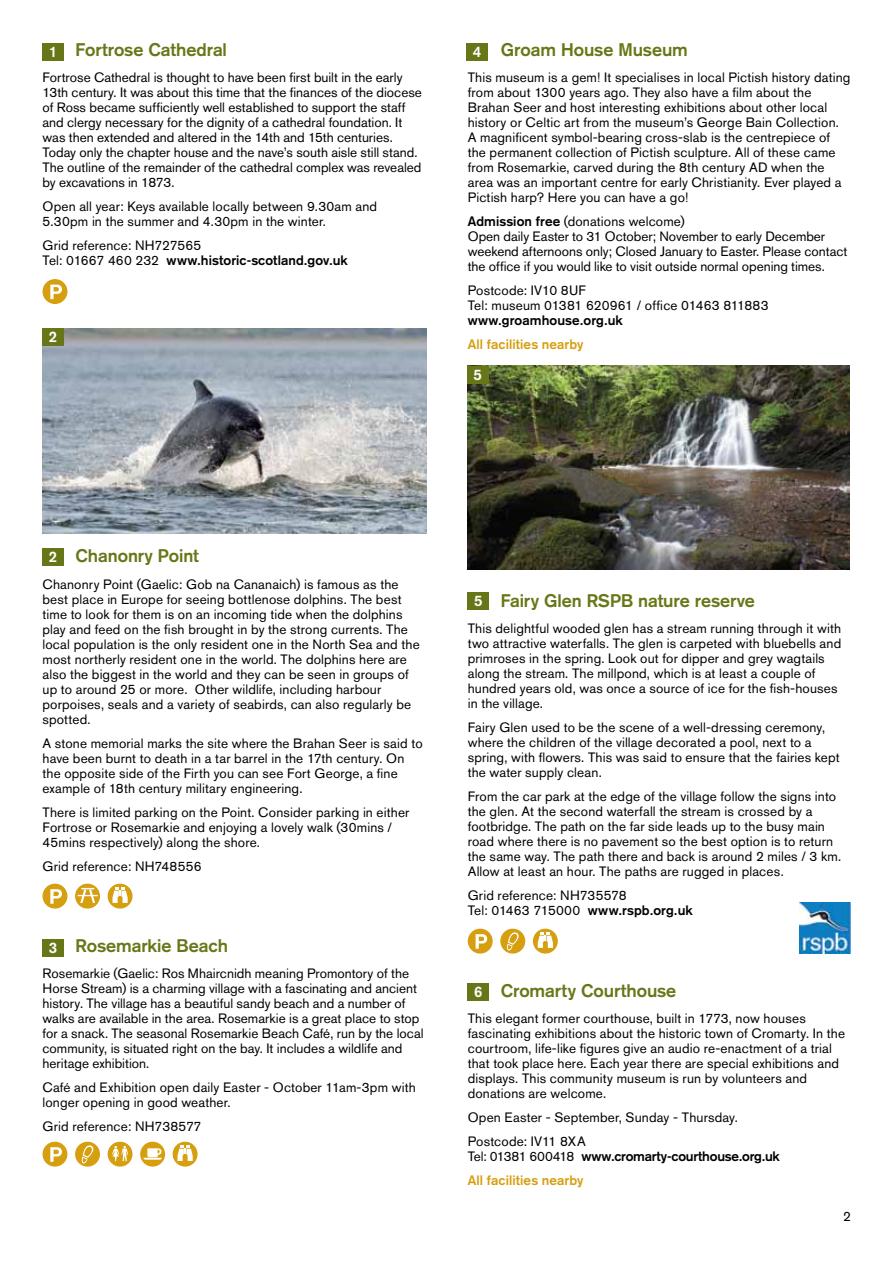
<style>
.page{position:relative;width:893px;height:1263px;background:#fff}
.page>*{position:absolute;margin:0;border:0;box-sizing:border-box;transform-origin:0 0}
.t1{font:700 18px "Akzidenz Grotesk";color:#677718}
.t2{font:700 15px "Akzidenz Grotesk";color:#fff}
.t3{font:13.5px/15px "Akzidenz Grotesk BE";letter-spacing:.01em;color:#000}
.t4{font:700 13.5px/24px "Akzidenz Grotesk";letter-spacing:.005em;color:#000}
.t5{font:700 13.5px "Akzidenz Grotesk";letter-spacing:.01em;color:#d59f10}
.s1{color:#b32317}
.s2{font-family:"Akzidenz Grotesk BE";font-weight:400}
.s3{font-family:"Akzidenz Grotesk";font-weight:700}
.s4{color:#d59f10}
</style>
<div class="page">
<div style="left:43px;top:279px;width:24px;height:25px;background:#d59f10;border-radius:50%"></div>
<svg style="left:50px;top:285px;width:12px;height:14px"></svg>
<svg style="left:75px;top:884px;width:25px;height:24px"></svg>
<div style="left:108px;top:884px;width:25px;height:24px;background:#d59f10;border-radius:50%"></div>
<div style="left:43px;top:884px;width:24px;height:24px;background:#d59f10;border-radius:50%"></div>
<svg style="left:50px;top:889px;width:12px;height:15px"></svg>
<svg style="left:78px;top:888px;width:20px;height:16px"></svg>
<svg style="left:112px;top:887px;width:16px;height:16px"></svg>
<div style="left:75px;top:1142px;width:25px;height:24px;background:#d59f10;border-radius:50%"></div>
<svg style="left:82px;top:1145px;width:12px;height:18px"></svg>
<div style="left:140px;top:1142px;width:25px;height:24px;background:#d59f10;border-radius:50%"></div>
<svg style="left:143px;top:1148px;width:19px;height:12px"></svg>
<div style="left:108px;top:1142px;width:25px;height:24px;background:#d59f10;border-radius:50%"></div>
<svg style="left:112px;top:1146px;width:16px;height:15px"></svg>
<div style="left:43px;top:1142px;width:24px;height:24px;background:#d59f10;border-radius:50%"></div>
<svg style="left:50px;top:1147px;width:12px;height:15px"></svg>
<div style="left:173px;top:1142px;width:25px;height:24px;background:#d59f10;border-radius:50%"></div>
<svg style="left:177px;top:1145px;width:16px;height:16px"></svg>
<div style="left:500px;top:929px;width:25px;height:24px;background:#d59f10;border-radius:50%"></div>
<svg style="left:507px;top:932px;width:12px;height:18px"></svg>
<div style="left:468px;top:929px;width:25px;height:24px;background:#d59f10;border-radius:50%"></div>
<svg style="left:476px;top:934px;width:11px;height:15px"></svg>
<div style="left:533px;top:929px;width:25px;height:24px;background:#d59f10;border-radius:50%"></div>
<svg style="left:538px;top:932px;width:15px;height:16px"></svg>
<img style="left:43px;top:328px;width:384px;height:206px">
<div style="left:43px;top:328px;width:21px;height:18px;background:#677718"></div>
<img style="left:467px;top:366px;width:383px;height:204px">
<div style="left:467px;top:366px;width:21px;height:18px;background:#677718"></div>
<div style="left:43px;top:43px;width:21px;height:18px;background:#677718"></div>
<div style="left:43px;top:548px;width:21px;height:18px;background:#677718"></div>
<div style="left:43px;top:939px;width:21px;height:18px;background:#677718"></div>
<div style="left:466px;top:43px;width:21px;height:18px;background:#677718"></div>
<div style="left:468px;top:592px;width:21px;height:18px;background:#677718"></div>
<div style="left:468px;top:983px;width:21px;height:18px;background:#677718"></div>
<img style="left:800px;top:903px;width:50px;height:50px">
<h1 class="t1" style="left:43px;top:39px;width:186px"><span class="s1">1.</span> Fortrose Cathedral</h1>
<p class="t3" style="left:43px;top:70px;width:381px">Fortrose Cathedral is thought to have been first built in the early 13th century. It was about this time that the finances of the diocese of Ross became sufficiently well established to support the staff and clergy necessary for the dignity of a cathedral foundation. It was then extended and altered in the 14th and 15th centuries.<br>Today only the chapter house and the nave’s south aisle still stand.<br>The outline of the remainder of the cathedral complex was revealed by excavations in 1873.</p>
<p class="t3" style="left:43px;top:199px;width:336px">Open all year: Keys available locally between 9.30am and<br>5.30pm in the summer and 4.30pm in the winter.</p>
<p class="t3" style="left:43px;top:238px;width:160px">Grid reference: NH727565</p>
<p class="t4" style="left:43px;top:248px;width:307px"><span class="s2">Tel: 01667 460 232</span> www.historic-scotland.gov.uk</p>
<p class="t2" style="left:49px;top:42px;width:10px">1</p>
<p class="t2" style="left:49px;top:328px;width:10px">2</p>
<h1 class="t1" style="left:468px;top:39px;width:222px"><span class="s1">4.</span> Groam House Museum</h1>
<p class="t3" style="left:468px;top:70px;width:384px">This museum is a gem! It specialises in local Pictish history dating from about 1300 years ago. They also have a film about the Brahan Seer and host interesting exhibitions about other local history or Celtic art from the museum’s George Bain Collection.<br>A magnificent symbol-bearing cross-slab is the centrepiece of the permanent collection of Pictish sculpture. All of these came from Rosemarkie, carved during the 8th century AD when the area was an important centre for early Christianity. Ever played a Pictish harp? Here you can have a go!</p>
<p class="t3" style="left:468px;top:214px;width:381px"><span class="s3">Admission free</span> (donations welcome)<br>Open daily Easter to 31 October; November to early December weekend afternoons only; Closed January to Easter. Please contact the office if you would like to visit outside normal opening times.</p>
<p class="t3" style="left:468px;top:283px;width:302px">Postcode: IV10 8UF<br>Tel: museum 01381 620961 / office 01463 811883</p>
<p class="t4" style="left:468px;top:308px;width:157px">www.groamhouse.org.uk</p>
<p class="t5" style="left:468px;top:336px;width:117px">All facilities nearby</p>
<p class="t2" style="left:473px;top:42px;width:10px">4</p>
<p class="t2" style="left:473px;top:366px;width:10px">5</p>
<h1 class="t1" style="left:43px;top:545px;width:158px"><span class="s1">2.</span> Chanonry Point</h1>
<p class="t3" style="left:43px;top:577px;width:379px">Chanonry Point (Gaelic: Gob na Cananaich) is famous as the best place in Europe for seeing bottlenose dolphins. The best time to look for them is on an incoming tide when the dolphins play and feed on the fish brought in by the strong currents. The local population is the only resident one in the North Sea and the most northerly resident one in the world. The dolphins here are also the biggest in the world and they can be seen in groups of up to around 25 or more. Other wildlife, including harbour porpoises, seals and a variety of seabirds, can also regularly be spotted.</p>
<p class="t3" style="left:43px;top:736px;width:382px">A stone memorial marks the site where the Brahan Seer is said to have been burnt to death in a tar barrel in the 17th century. On the opposite side of the Firth you can see Fort George, a fine example of 18th century military engineering.</p>
<p class="t3" style="left:43px;top:805px;width:368px">There is limited parking on the Point. Consider parking in either<br>Fortrose or Rosemarkie and enjoying a lovely walk (30mins /<br>45mins respectively) along the shore.</p>
<p class="t3" style="left:43px;top:859px;width:161px">Grid reference: NH748556</p>
<p class="t2" style="left:49px;top:548px;width:10px">2</p>
<h1 class="t1" style="left:43px;top:935px;width:187px"><span class="s1">3.</span> Rosemarkie Beach</h1>
<p class="t3" style="left:43px;top:965px;width:383px">Rosemarkie (Gaelic: Ros Mhaircnidh meaning Promontory of the Horse Stream) is a charming village with a fascinating and ancient history. The village has a beautiful sandy beach and a number of walks are available in the area. Rosemarkie is a great place to stop for a snack. The seasonal Rosemarkie Beach Café, run by the local community, is situated right on the bay. It includes a wildlife and heritage exhibition.</p>
<p class="t3" style="left:43px;top:1079px;width:375px">Café and Exhibition open daily Easter - October 11am-3pm with longer opening in good weather.</p>
<p class="t3" style="left:43px;top:1118px;width:160px">Grid reference: NH738577</p>
<p class="t2" style="left:49px;top:939px;width:10px">3</p>
<h1 class="t1" style="left:468px;top:590px;width:289px"><span class="s1">5.</span> Fairy Glen RSPB nature reserve</h1>
<p class="t3" style="left:468px;top:620px;width:375px">This delightful wooded glen has a stream running through it with two attractive waterfalls. The glen is carpeted with bluebells and primroses in the spring. Look out for dipper and grey wagtails along the stream. The millpond, which is at least a couple of hundred years old, was once a source of ice for the fish-houses in the village.</p>
<p class="t3" style="left:468px;top:719px;width:373px">Fairy Glen used to be the scene of a well-dressing ceremony, where the children of the village decorated a pool, next to a spring, with flowers. This was said to ensure that the fairies kept the water supply clean.</p>
<p class="t3" style="left:468px;top:788px;width:375px">From the car park at the edge of the village follow the signs into the glen. At the second waterfall the stream is crossed by a footbridge. The path on the far side leads up to the busy main road where there is no pavement so the best option is to return the same way. The path there and back is around 2 miles / 3 km.<br>Allow at least an hour. The paths are rugged in places.</p>
<p class="t3" style="left:468px;top:887px;width:226px">Grid reference: NH735578<br>Tel: 01463 715000 <span class="s3">www.rspb.org.uk</span></p>
<p class="t2" style="left:474px;top:592px;width:10px">5</p>
<h1 class="t1" style="left:468px;top:980px;width:210px"><span class="s1">6.</span> Cromarty Courthouse</h1>
<p class="t3" style="left:468px;top:1010px;width:379px">This elegant former courthouse, built in 1773, now houses fascinating exhibitions about the historic town of Cromarty. In the courtroom, life-like figures give an audio re-enactment of a trial that took place here. Each year there are special exhibitions and displays. This community museum is run by volunteers and donations are welcome.</p>
<p class="t3" style="left:468px;top:1105px;width:272px;line-height:24px">Open Easter - September, Sunday - Thursday.<br>Postcode: IV11 8XA</p>
<p class="t4" style="left:468px;top:1144px;width:314px"><span class="s2">Tel: 01381 600418</span> www.cromarty-courthouse.org.uk<br><span class="s4">All facilities nearby</span></p>
<p class="t2" style="left:474px;top:983px;width:10px">6</p>
<p class="t3" style="left:843px;top:1208px;width:9px">2</p>
</div>
